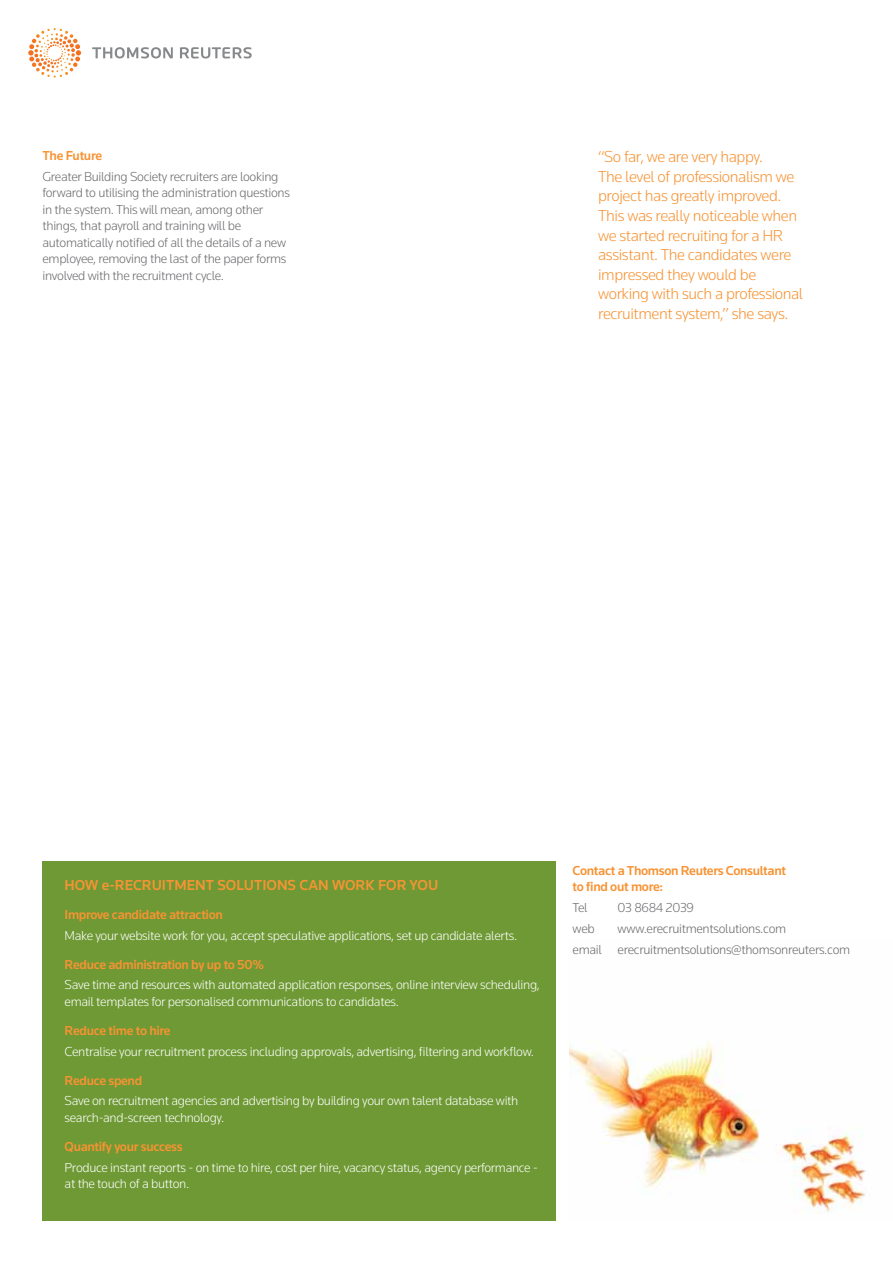
<style>
.page{position:relative;width:893px;height:1263px;background:#fff}
.page>*{position:absolute;margin:0;border:0;box-sizing:border-box;transform-origin:0 0}
.t1{font:300 16.5px/19.5px "Knowledge";letter-spacing:-.025em;color:#f79333}
.t2{font:500 15px "Knowledge";color:#f79333}
.t3{font:300 13.5px/16.5px "Knowledge";letter-spacing:-.025em;color:#fff}
.t4{font:300 13.5px/16.5px "Knowledge";letter-spacing:-.025em;color:#696a6d}
.t5{font:500 13.5px/16.5px "Knowledge";letter-spacing:-.025em;color:#f79333}
</style>
<div class="page">
<img style="left:570px;top:1041px;width:296px;height:172px">
<svg style="left:92px;top:47px;width:160px;height:12px"></svg>
<svg style="left:28px;top:28px;width:53px;height:47px"></svg>
<div style="left:43px;top:861px;width:513px;height:359px;background:#6e9934"></div>
<p class="t5" style="left:43px;top:147px;width:61px">The Future</p>
<p class="t4" style="left:43px;top:168px;width:249px">Greater Building Society recruiters are looking forward to utilising the administration questions in the system. This will mean, among other things, that payroll and training will be automatically notified of all the details of a new employee, removing the last of the paper forms involved with the recruitment cycle.</p>
<p class="t1" style="left:598px;top:147px;width:207px">“So far, we are very happy.<br>The level of professionalism we project has greatly improved.<br>This was really noticeable when we started recruiting for a HR assistant. The candidates were impressed they would be working with such a professional recruitment system,” she says.</p>
<p class="t2" style="left:65px;top:875px;width:199px">how e-recruitment solutions</p>
<p class="t2" style="left:299px;top:875px;width:89px">can work for</p>
<p class="t2" style="left:410px;top:875px;width:30px">you</p>
<p class="t5" style="left:65px;top:906px;width:160px">Improve candidate attraction</p>
<p class="t3" style="left:65px;top:926px;width:454px">Make your website work for you, accept speculative applications, set up candidate alerts.</p>
<p class="t5" style="left:65px;top:955px;width:201px">Reduce administration by up to 50%</p>
<p class="t3" style="left:65px;top:976px;width:477px">Save time and resources with automated application responses, online interview scheduling, email templates for personalised communications to candidates.</p>
<p class="t5" style="left:65px;top:1022px;width:108px">Reduce time to hire</p>
<p class="t3" style="left:65px;top:1042px;width:471px">Centralise your recruitment process including approvals, advertising, filtering and workflow.</p>
<p class="t5" style="left:65px;top:1071px;width:79px">Reduce spend</p>
<p class="t3" style="left:65px;top:1092px;width:455px">Save on recruitment agencies and advertising by building your own talent database with search-and-screen technology.</p>
<p class="t5" style="left:65px;top:1138px;width:120px">Quantify your success</p>
<p class="t3" style="left:65px;top:1158px;width:475px">Produce instant reports - on time to hire, cost per hire, vacancy status, agency performance - at the touch of a button.</p>
<p class="t5" style="left:573px;top:862px;width:215px">Contact a Thomson Reuters Consultant to find out more:</p>
<p class="t4" style="left:573px;top:899px;width:17px">Tel</p>
<p class="t4" style="left:618px;top:899px;width:78px">03 8684 2039</p>
<p class="t4" style="left:573px;top:920px;width:24px">web</p>
<p class="t4" style="left:573px;top:918px;width:279px;line-height:20.7px;text-indent:45px">www.erecruitmentsolutions.com<br>email erecruitmentsolutions@thomsonreuters.com</p>
</div>
